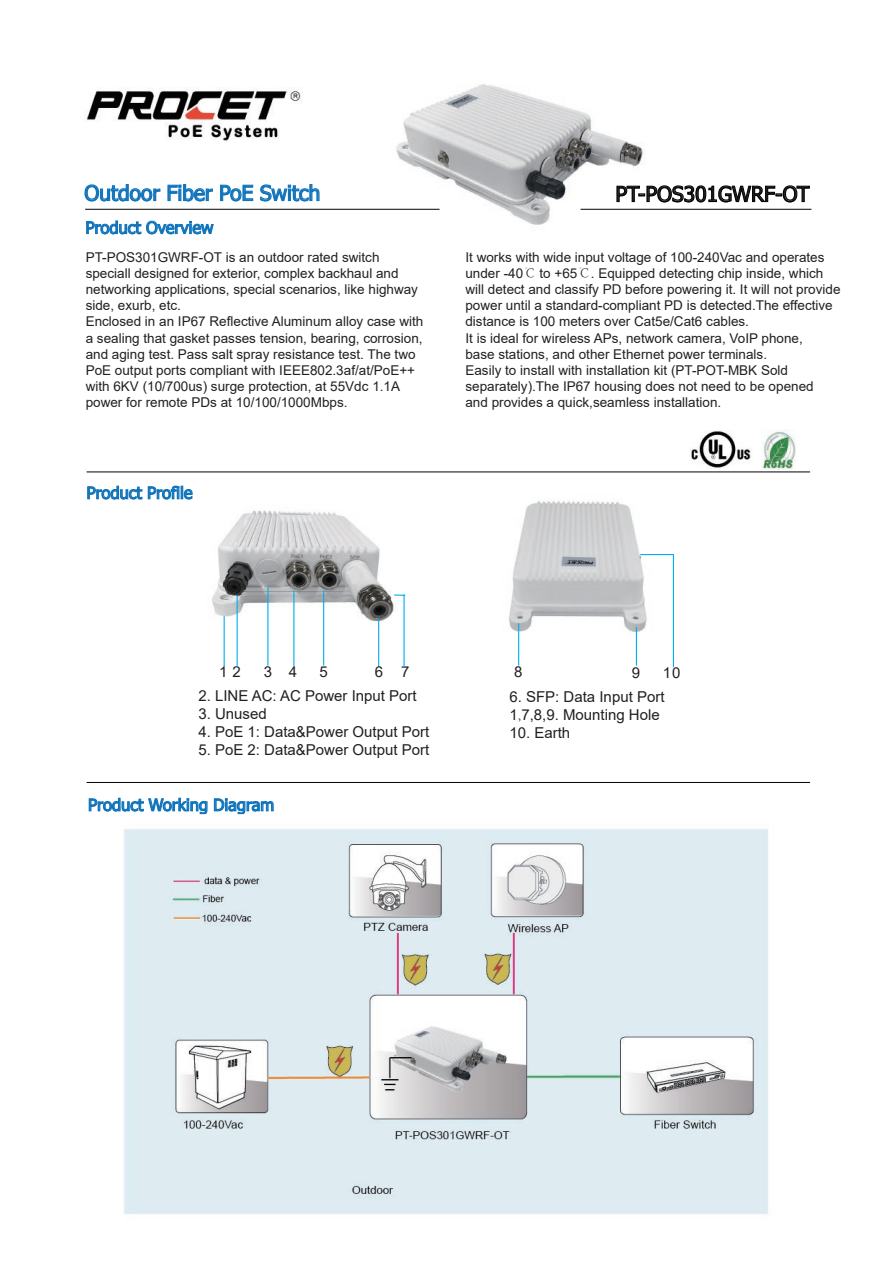
<style>
.page{position:relative;width:893px;height:1263px;background:#fff}
.page>*{position:absolute;margin:0;border:0;box-sizing:border-box;transform-origin:0 0}
.t1{font:21px "Tahoma";color:#1074bc}
.t2{font:21px "Tahoma";color:#231f20}
.t3{font:16.5px "Tahoma";color:#1074bc}
.t4{font:15px/18px "Arial";color:#231f20}
.t5{font:13.5px/16.2px "Arial";color:#231f20}
.s1{font-family:"Adobe Song Std";font-weight:300}
</style>
<div class="page">
<img style="left:212px;top:510px;width:182px;height:115px">
<img style="left:392px;top:84px;width:253px;height:141px">
<svg style="left:84px;top:184px;width:77px;height:18px"></svg>
<svg style="left:167px;top:184px;width:87px;height:18px"></svg>
<svg style="left:260px;top:184px;width:60px;height:18px"></svg>
<svg style="left:86px;top:220px;width:128px;height:15px"></svg>
<hr style="left:87px;top:782px;width:723px;height:1px;background:#030303">
<svg style="left:87px;top:485px;width:106px;height:15px"></svg>
<svg style="left:88px;top:797px;width:186px;height:17px"></svg>
<hr style="left:87px;top:472px;width:723px;height:1px;background:#030303">
<hr style="left:581px;top:209px;width:230px;height:1px;background:#030303">
<hr style="left:85px;top:209px;width:355px;height:1px;background:#030303">
<svg style="left:616px;top:184px;width:194px;height:20px"></svg>
<img style="left:124px;top:814px;width:645px;height:400px">
<img style="left:691px;top:431px;width:61px;height:37px">
<img style="left:86px;top:90px;width:217px;height:52px">
<img style="left:508px;top:501px;width:131px;height:135px">
<hr style="left:518px;top:623px;width:1px;height:42px;background:#00aeef">
<hr style="left:636px;top:627px;width:1px;height:38px;background:#00aeef">
<svg style="left:639px;top:553px;width:35px;height:115px"></svg>
<hr style="left:267px;top:586px;width:1px;height:79px;background:#00aeef">
<hr style="left:293px;top:590px;width:1px;height:76px;background:#00aeef">
<hr style="left:323px;top:590px;width:1px;height:75px;background:#00aeef">
<hr style="left:237px;top:595px;width:1px;height:72px;background:#00aeef">
<hr style="left:378px;top:618px;width:1px;height:48px;background:#00aeef">
<hr style="left:224px;top:616px;width:1px;height:50px;background:#00aeef">
<hr style="left:403px;top:594px;width:2px;height:73px;background:#00aeef">
<svg style="left:394px;top:594px;width:11px;height:2px"></svg>
<img style="left:761px;top:429px;width:34px;height:40px">
<h1 class="t1" style="left:84px;top:179px;width:237px">Outdoor Fiber PoE Switch</h1>
<p class="t3" style="left:86px;top:216px;width:129px">Product Overview</p>
<p class="t5" style="left:86px;top:249px;width:339px">PT-POS301GWRF-OT is an outdoor rated switch speciall designed for exterior, complex backhaul and networking applications, special scenarios, like highway side, exurb, etc.<br>Enclosed in an IP67 Reflective Aluminum alloy case with a sealing that gasket passes tension, bearing, corrosion, and aging test. Pass salt spray resistance test. The two PoE output ports compliant with IEEE802.3af/at/PoE++ with 6KV (10/700us) surge protection, at 55Vdc 1.1A power for remote PDs at 10/100/1000Mbps.</p>
<p class="t5" style="left:465px;top:249px;width:377px">It works with wide input voltage of 100-240Vac and operates under -40<span class="s1">℃</span> to +65<span class="s1">℃</span>. Equipped detecting chip inside, which will detect and classify PD before powering it. It will not provide power until a standard-compliant PD is detected.The effective distance is 100 meters over Cat5e/Cat6 cables.<br>It is ideal for wireless APs, network camera, VoIP phone,<br>base stations, and other Ethernet power terminals.<br>Easily to install with installation kit (PT-POT-MBK Sold separately).The IP67 housing does not need to be opened<br>and provides a quick,seamless installation.</p>
<h1 class="t2" style="left:616px;top:180px;width:195px">PT-POS301GWRF-OT</h1>
<p class="t3" style="left:87px;top:482px;width:107px">Product Profile</p>
<p class="t4" style="left:319px;top:663px;width:10px">5</p>
<p class="t4" style="left:375px;top:662px;width:36px">6 7</p>
<p class="t4" style="left:219px;top:663px;width:23px">1 2</p>
<p class="t4" style="left:264px;top:663px;width:35px">3 4</p>
<p class="t4" style="left:514px;top:663px;width:10px">8</p>
<p class="t4" style="left:632px;top:664px;width:10px">9</p>
<p class="t4" style="left:663px;top:664px;width:19px">10</p>
<p class="t4" style="left:198px;top:687px;width:220px">2. LINE AC: AC Power Input Port</p>
<p class="t4" style="left:198px;top:705px;width:70px">3. Unused</p>
<p class="t4" style="left:198px;top:723px;width:232px">4. PoE 1: Data&amp;Power Output Port</p>
<p class="t4" style="left:198px;top:741px;width:232px">5. PoE 2: Data&amp;Power Output Port</p>
<p class="t4" style="left:509px;top:688px;width:157px">6. SFP: Data Input Port<br>1<span class="s1">,</span>7,8,9. Mounting Hole</p>
<p class="t4" style="left:509px;top:724px;width:62px">10. Earth</p>
<p class="t3" style="left:88px;top:794px;width:188px">Product Working Diagram</p>
</div>
